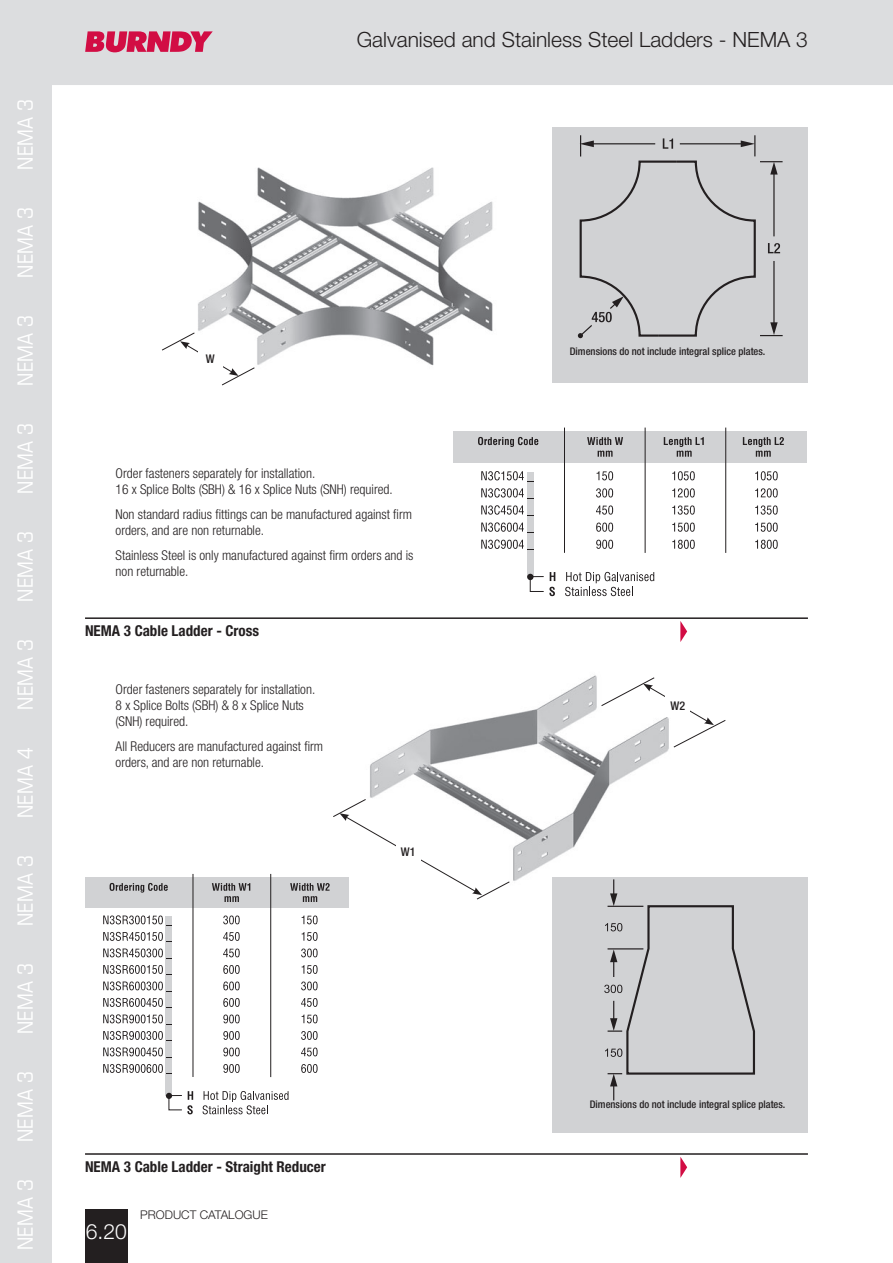
<style>
.page{position:relative;width:893px;height:1263px;background:#fff}
.page>*{position:absolute;margin:0;border:0;box-sizing:border-box;transform-origin:0 0}
.t1{font:condensed 21px "Eurostile";color:#fff}
.t2{font:300 21px "Helvetica Neue";color:#231f20}
.t3{font:300 21px "Helvetica Neue";color:#fff}
.t4{font:700 condensed 15px "Helvetica Neue";color:#231f20}
.t5{font:300 condensed 13.5px/16.2px "Helvetica Neue";color:#231f20}
.t6{font:300 12px "Helvetica Neue";color:#231f20}
.t7{font:500 condensed 12px "Helvetica Neue";color:#231f20}
.t8{font:500 condensed 10.5px "Helvetica Neue";color:#231f20}
</style>
<div class="page">
<div style="left:85px;top:1210px;width:43px;height:53px;background:#231f20"></div>
<div style="left:0;top:0;width:892px;height:85px;background:#dcdddf"></div>
<svg style="left:85px;top:31px;width:128px;height:21px;background:#d44870"></svg>
<svg style="left:892px;top:0;width:1px;height:85px"></svg>
<hr style="left:85px;top:617px;width:723px;height:2px;background:#231f20">
<svg style="left:680px;top:621px;width:7px;height:21px"></svg>
<img style="left:198px;top:167px;width:295px;height:199px">
<svg style="left:162px;top:332px;width:93px;height:54px"></svg>
<div style="left:198px;top:347px;width:24px;height:23px;background:#fff"></div>
<div style="left:527px;top:472px;width:6px;height:105px;background:#d1d2d4"></div>
<svg style="left:550px;top:572px;width:5px;height:9px"></svg>
<svg style="left:549px;top:587px;width:6px;height:9px"></svg>
<svg style="left:565px;top:572px;width:89px;height:24px"></svg>
<div style="left:530px;top:576px;width:14px;height:16px;border:1px solid #231f20"></div>
<svg style="left:527px;top:574px;width:6px;height:6px"></svg>
<div style="left:453px;top:431px;width:353px;height:32px;background:#d1d2d4"></div>
<svg style="left:478px;top:437px;width:60px;height:10px"></svg>
<svg style="left:587px;top:437px;width:36px;height:8px"></svg>
<svg style="left:598px;top:451px;width:15px;height:6px"></svg>
<svg style="left:664px;top:437px;width:40px;height:20px"></svg>
<svg style="left:743px;top:437px;width:41px;height:20px"></svg>
<hr style="left:564px;top:428px;width:1px;height:125px;background:#231f20">
<hr style="left:645px;top:428px;width:1px;height:125px;background:#231f20">
<hr style="left:725px;top:428px;width:1px;height:125px;background:#231f20">
<svg style="left:481px;top:471px;width:52px;height:11px"></svg>
<svg style="left:596px;top:471px;width:17px;height:9px"></svg>
<svg style="left:672px;top:471px;width:23px;height:9px"></svg>
<svg style="left:755px;top:471px;width:23px;height:9px"></svg>
<svg style="left:481px;top:488px;width:52px;height:11px"></svg>
<svg style="left:596px;top:488px;width:17px;height:9px"></svg>
<svg style="left:672px;top:488px;width:23px;height:9px"></svg>
<svg style="left:755px;top:488px;width:23px;height:9px"></svg>
<svg style="left:481px;top:505px;width:52px;height:11px"></svg>
<svg style="left:596px;top:505px;width:17px;height:10px"></svg>
<svg style="left:672px;top:505px;width:23px;height:10px"></svg>
<svg style="left:755px;top:505px;width:23px;height:10px"></svg>
<svg style="left:481px;top:522px;width:52px;height:11px"></svg>
<svg style="left:596px;top:523px;width:17px;height:9px"></svg>
<svg style="left:672px;top:523px;width:23px;height:9px"></svg>
<svg style="left:755px;top:523px;width:23px;height:9px"></svg>
<svg style="left:481px;top:539px;width:52px;height:11px"></svg>
<svg style="left:596px;top:540px;width:17px;height:9px"></svg>
<svg style="left:672px;top:540px;width:23px;height:9px"></svg>
<svg style="left:755px;top:540px;width:23px;height:9px"></svg>
<div style="left:553px;top:128px;width:255px;height:255px;background:#d1d2d4"></div>
<svg style="left:578px;top:135px;width:205px;height:203px"></svg>
<hr style="left:85px;top:1153px;width:723px;height:2px;background:#231f20">
<svg style="left:680px;top:1157px;width:7px;height:21px"></svg>
<img style="left:315px;top:675px;width:394px;height:262px">
<svg style="left:601px;top:677px;width:125px;height:71px"></svg>
<div style="left:666px;top:693px;width:24px;height:24px;background:#fff"></div>
<div style="left:166px;top:916px;width:6px;height:179px;background:#d1d2d4"></div>
<svg style="left:187px;top:1091px;width:6px;height:23px"></svg>
<svg style="left:203px;top:1091px;width:85px;height:23px"></svg>
<svg style="left:166px;top:1093px;width:6px;height:6px"></svg>
<div style="left:85px;top:878px;width:264px;height:30px;background:#d1d2d4"></div>
<svg style="left:110px;top:883px;width:58px;height:10px"></svg>
<svg style="left:212px;top:883px;width:38px;height:19px"></svg>
<svg style="left:290px;top:798px;width:220px;height:104px"></svg>
<hr style="left:193px;top:874px;width:1px;height:203px;background:#231f20">
<hr style="left:270px;top:874px;width:1px;height:203px;background:#231f20">
<svg style="left:103px;top:915px;width:69px;height:11px"></svg>
<svg style="left:223px;top:915px;width:17px;height:9px"></svg>
<svg style="left:302px;top:915px;width:16px;height:9px"></svg>
<svg style="left:103px;top:932px;width:69px;height:10px"></svg>
<svg style="left:223px;top:932px;width:17px;height:9px"></svg>
<svg style="left:302px;top:932px;width:16px;height:9px"></svg>
<svg style="left:103px;top:948px;width:69px;height:11px"></svg>
<svg style="left:223px;top:948px;width:17px;height:9px"></svg>
<svg style="left:301px;top:948px;width:17px;height:9px"></svg>
<svg style="left:103px;top:965px;width:69px;height:10px"></svg>
<svg style="left:223px;top:965px;width:17px;height:9px"></svg>
<svg style="left:302px;top:965px;width:16px;height:9px"></svg>
<svg style="left:103px;top:981px;width:69px;height:11px"></svg>
<svg style="left:223px;top:981px;width:17px;height:9px"></svg>
<svg style="left:301px;top:981px;width:17px;height:9px"></svg>
<svg style="left:103px;top:998px;width:69px;height:10px"></svg>
<svg style="left:223px;top:998px;width:17px;height:9px"></svg>
<svg style="left:301px;top:998px;width:17px;height:9px"></svg>
<svg style="left:103px;top:1014px;width:69px;height:11px"></svg>
<svg style="left:223px;top:1014px;width:17px;height:9px"></svg>
<svg style="left:302px;top:1014px;width:16px;height:9px"></svg>
<svg style="left:103px;top:1031px;width:69px;height:10px"></svg>
<svg style="left:223px;top:1031px;width:17px;height:9px"></svg>
<svg style="left:301px;top:1031px;width:17px;height:9px"></svg>
<svg style="left:103px;top:1047px;width:69px;height:11px"></svg>
<svg style="left:223px;top:1047px;width:17px;height:9px"></svg>
<svg style="left:301px;top:1047px;width:17px;height:9px"></svg>
<svg style="left:103px;top:1064px;width:69px;height:10px"></svg>
<svg style="left:223px;top:1064px;width:17px;height:9px"></svg>
<svg style="left:301px;top:1064px;width:17px;height:9px"></svg>
<div style="left:553px;top:878px;width:255px;height:255px;background:#d1d2d4"></div>
<svg style="left:604px;top:879px;width:151px;height:221px"></svg>
<hr style="left:892px;top:85px;width:1px;height:1178px;background:#dcdddf">
<div style="left:0;top:85px;width:51px;height:1178px;background:#dcdddf"></div>
<h1 class="t1" style="left:13px;top:170px;width:72px;rotate:-90deg">NEMA 3</h1>
<h1 class="t1" style="left:13px;top:278px;width:72px;rotate:-90deg">NEMA 3</h1>
<h1 class="t1" style="left:13px;top:386px;width:72px;rotate:-90deg">NEMA 3</h1>
<h1 class="t1" style="left:13px;top:494px;width:72px;rotate:-90deg">NEMA 3</h1>
<h1 class="t1" style="left:13px;top:602px;width:72px;rotate:-90deg">NEMA 3</h1>
<h1 class="t1" style="left:13px;top:710px;width:72px;rotate:-90deg">NEMA 3</h1>
<h1 class="t1" style="left:13px;top:818px;width:72px;rotate:-90deg">NEMA 4</h1>
<h1 class="t1" style="left:13px;top:926px;width:72px;rotate:-90deg">NEMA 3</h1>
<h1 class="t1" style="left:13px;top:1034px;width:72px;rotate:-90deg">NEMA 3</h1>
<h1 class="t1" style="left:13px;top:1142px;width:72px;rotate:-90deg">NEMA 3</h1>
<h1 class="t1" style="left:13px;top:1250px;width:72px;rotate:-90deg">NEMA 3</h1>
<p class="t7" style="left:206px;top:351px;width:10px">W</p>
<h1 class="t2" style="left:357px;top:27px;width:453px">Galvanised and Stainless Steel Ladders - NEMA 3</h1>
<p class="t8" style="left:570px;top:345px;width:197px">Dimensions do not include integral splice plates.</p>
<p class="t5" style="left:116px;top:465px;width:279px">Order fasteners separately for installation.<br>16 x Splice Bolts (SBH) &amp; 16 x Splice Nuts (SNH) required.</p>
<p class="t5" style="left:116px;top:506px;width:298px">Non standard radius fittings can be manufactured against firm orders, and are non returnable.</p>
<p class="t5" style="left:116px;top:547px;width:299px">Stainless Steel is only manufactured against firm orders and is non returnable.</p>
<p class="t4" style="left:85px;top:621px;width:175px">NEMA 3 Cable Ladder - Cross</p>
<p class="t5" style="left:116px;top:681px;width:201px">Order fasteners separately for installation.<br>8 x Splice Bolts (SBH) &amp; 8 x Splice Nuts (SNH) required.</p>
<p class="t5" style="left:116px;top:738px;width:209px">All Reducers are manufactured against firm orders, and are non returnable.</p>
<p class="t7" style="left:401px;top:844px;width:16px">W1</p>
<p class="t4" style="left:85px;top:1157px;width:242px">NEMA 3 Cable Ladder - Straight Reducer</p>
<h1 class="t3" style="left:86px;top:1219px;width:42px">6.20</h1>
<p class="t6" style="left:140px;top:1208px;width:129px">PRODUCT CATALOGUE</p>
<p class="t7" style="left:670px;top:698px;width:16px">W2</p>
<p class="t8" style="left:590px;top:1098px;width:197px">Dimensions do not include integral splice plates.</p>
</div>
